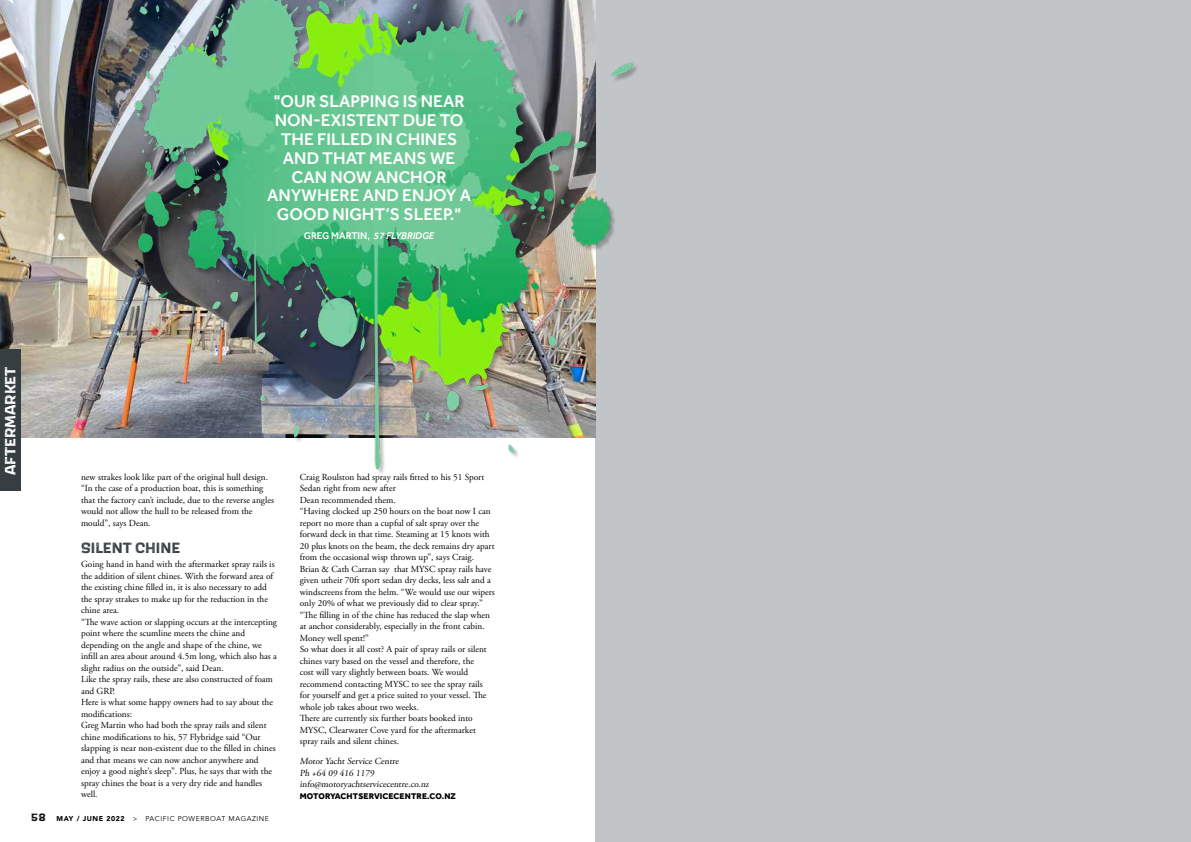
<style>
.page{position:relative;width:1191px;height:842px;background:#fff}
.page>*{position:absolute;margin:0;border:0;box-sizing:border-box;transform-origin:0 0}
.t1{font:500 17.4px/18.8px "Effra";color:#fff;text-align:center}
.t2{font:700 15.4px "Scarlet Wood";color:#fff}
.t3{font:700 15.4px "Scarlet Wood";color:#353f41}
.t4{font:700 11px "Scarlet Wood";color:#000}
.t5{font:500 10px "Effra";color:#fff}
.t6{font:9.2px/11.5px "Adobe Garamond Pro";color:#000}
.t7{font:800 8.5px "Effra";letter-spacing:.02em;color:#000}
.t8{font:7px "Avenir";letter-spacing:.08em;color:#000}
.s1{font-style:italic}
.s2{font-weight:900}
</style>
<div class="page">
<div style="left:595px;top:0;width:596px;height:842px;background:#c1c5c8"></div>
<img style="left:0;top:0;width:108px;height:438px">
<div style="left:0;top:349px;width:20px;height:142px;background:#353f41"></div>
<img style="left:108px;top:0;width:530px;height:474px">
<h1 class="t1" style="left:267px;top:92px;width:205px">"OUR SLAPPING IS NEAR<br>NON-EXISTENT DUE TO<br>THE FILLED IN CHINES<br>AND THAT MEANS WE<br>CAN NOW ANCHOR<br>ANYWHERE AND ENJOY A<br>GOOD NIGHT’S SLEEP."</h1>
<p class="t5" style="left:304px;top:230px;width:132px">GREG MARTIN, <span class="s1">57 FLYBRIDGE</span></p>
<h2 class="t2" style="left:0;top:475px;width:110px;rotate:-90deg">AFTERMARKET</h2>
<p class="t6" style="left:81px;top:471px;width:194px">new strakes look like part of the original hull design. “In the case of a production boat, this is something that the factory can’t include, due to the reverse angles would not allow the hull to be released from the mould”, says Dean.</p>
<h2 class="t3" style="left:81px;top:537px;width:101px">SILENT CHINE</h2>
<p class="t6" style="left:81px;top:559px;width:197px">Going hand in hand with the aftermarket spray rails is the addition of silent chines. With the forward area of the existing chine filled in, it is also necessary to add the spray strakes to make up for the reduction in the chine area.<br>“The wave action or slapping occurs at the intercepting point where the scumline meets the chine and depending on the angle and shape of the chine, we infill an area about around 4.5m long, which also has a slight radius on the outside”, said Dean.<br>Like the spray rails, these are also constructed of foam and GRP.<br>Here is what some happy owners had to say about the modifications:<br>Greg Martin who had both the spray rails and silent chine modifications to his, 57 Flybridge said “Our slapping is near non-existent due to the filled in chines and that means we can now anchor anywhere and enjoy a good night’s sleep”. Plus, he says that with the spray chines the boat is a very dry ride and handles well.</p>
<p class="t4" style="left:31px;top:809px;width:16px">58</p>
<p class="t8" style="left:57px;top:814px;width:214px"><span class="s2">MAY / JUNE 2022</span> &gt; PACIFIC POWERBOAT MAGAZINE</p>
<p class="t6" style="left:300px;top:471px;width:197px">Craig Roulston had spray rails fitted to his 51 Sport Sedan right from new after<br>Dean recommended them.<br>“Having clocked up 250 hours on the boat now I can report no more than a cupful of salt spray over the forward deck in that time. Steaming at 15 knots with 20 plus knots on the beam, the deck remains dry apart from the occasional wisp thrown up”, says Craig.<br>Brian &amp; Cath Carran say that MYSC spray rails have given utheir 70ft sport sedan dry decks, less salt and a windscreens from the helm. “We would use our wipers only 20% of what we previously did to clear spray.” “The filling in of the chine has reduced the slap when at anchor considerably, especially in the front cabin.<br>Money well spent!”<br>So what does it all cost? A pair of spray rails or silent chines vary based on the vessel and therefore, the<br>cost will vary slightly between boats. We would recommend contacting MYSC to see the spray rails for yourself and get a price suited to your vessel. The whole job takes about two weeks.<br>There are currently six further boats booked into MYSC, Clearwater Cove yard for the aftermarket spray rails and silent chines.</p>
<p class="t6" style="left:300px;top:756px;width:132px">Motor Yacht Service Centre<br>Ph +64 09 416 1179 info@motoryachtservicecentre.co.nz</p>
<p class="t7" style="left:300px;top:791px;width:158px">MOTORYACHTSERVICECENTRE.CO.NZ</p>
</div>
